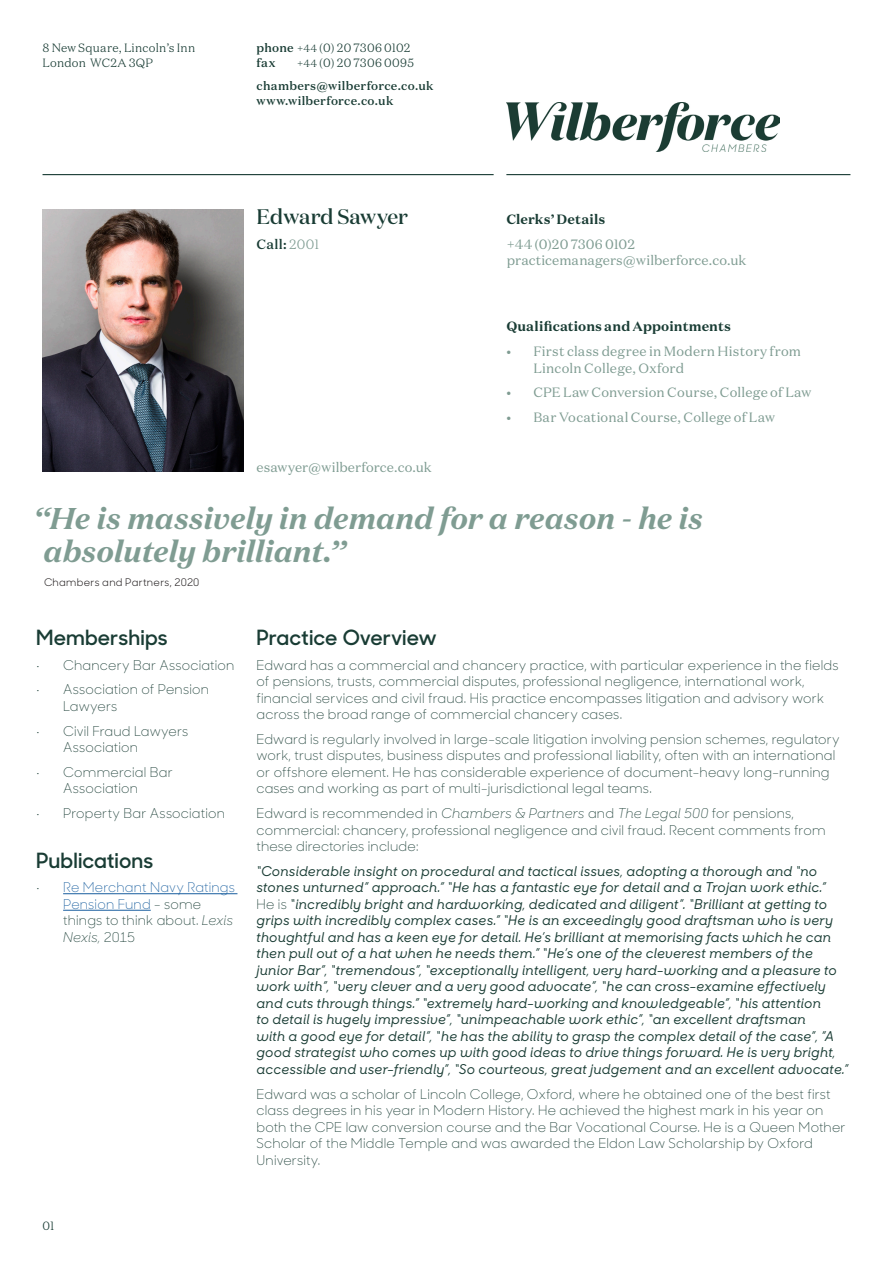
<style>
.page{position:relative;width:893px;height:1263px;background:#fff}
.page>*{position:absolute;margin:0;border:0;box-sizing:border-box;transform-origin:0 0}
.QUOTE{font:italic 700 30px/33px "Domaine Text";letter-spacing:-.01em;color:#7f9c92}
.t1{font:600 21px "Sharp Sans No 1";letter-spacing:.005em;color:#193c34}
.NAME{font:500 21px "Domaine Display";letter-spacing:.005em;color:#193c34}
.BODY{font:300 13.5px/16.5px "Sharp Sans No 1";letter-spacing:.015em;color:#193c34}
.BODY-2{font:italic 500 13.5px/16.5px "Sharp Sans No 1";letter-spacing:.015em;color:#193c34}
.t2{font:13.5px/16.5px "Domaine Text";letter-spacing:.01em;color:#7f9c92}
.t3{font:300 13.5px/16.5px "Sharp Sans No 1";letter-spacing:.015em;color:#175d9e}
.QUALS{font:700 13.5px "Domaine Text";letter-spacing:.005em;color:#193c34}
.CLERKS{font:700 13.5px "Domaine Text";letter-spacing:.005em;color:#193c34}
.t4{font:500 13.5px "Domaine Text";color:#193c34}
.t5{font:500 12px/23.5px "Domaine Text";letter-spacing:.025em;color:#193c34}
.t6{font:300 12px/15px "Domaine Text";letter-spacing:.015em;color:#193c34}
.QUOTE_BY{font:10.5px "Sharp Sans No 1";letter-spacing:.025em;color:#231f20}
.s1{font-weight:500}
.s2{font-size:10.5px}
.s3{font-weight:300;font-size:10.5px}
.s4{font-weight:300}
.s5{font-weight:300;color:#7f9c92}
.s6{color:#193c34}
.s7{font-style:italic;color:#193c34}
.s8{font-style:italic}
.s9{font-weight:300;font-style:normal}
</style>
<div class="page">
<img style="left:506px;top:103px;width:273px;height:49px">
<hr style="left:506px;top:174px;width:344px;height:1px;background:#193c34">
<hr style="left:43px;top:174px;width:451px;height:1px;background:#193c34">
<hr style="left:63px;top:893px;width:174px;height:1px;background:#175d9e">
<hr style="left:63px;top:910px;width:88px;height:1px;background:#175d9e">
<img style="left:43px;top:209px;width:201px;height:263px">
<p class="t6" style="left:43px;top:40px;width:154px">8 New Square, Lincoln’s Inn<br>London WC2A 3QP</p>
<p class="t6" style="left:257px;top:40px;width:155px"><span class="s1">phone</span> <span class="s2">+44</span> (0) 20 7306 0102 <span class="s1">fax</span></p>
<p class="t5" style="left:257px;top:51px;width:178px;text-indent:40px"><span class="s3">+44</span> <span class="s4">(0) 20 7306 0095 </span>chambers@wilberforce.co.uk</p>
<p class="t5" style="left:257px;top:89px;width:138px">www.wilberforce.co.uk</p>
<p class="NAME" style="left:256px;top:203px;width:153px">Edward Sawyer</p>
<p class="t4" style="left:256px;top:235px;width:64px">Call: <span class="s5">2001</span></p>
<p class="t2" style="left:256px;top:458px;width:177px">esawyer@wilberforce.co.uk</p>
<p class="CLERKS" style="left:506px;top:210px;width:101px">Clerks’ Details</p>
<p class="t2" style="left:507px;top:236px;width:241px">+44 (0)20 7306 0102 practicemanagers@wilberforce.co.uk</p>
<p class="QUALS" style="left:506px;top:318px;width:226px">Qualifications and Appointments</p>
<p class="t2" style="left:533px;top:343px;width:269px;text-indent:-27px">• First class degree in Modern History from<br>Lincoln College, Oxford</p>
<p class="t2" style="left:506px;top:384px;width:306px">• CPE Law Conversion Course, College of Law</p>
<p class="t2" style="left:506px;top:409px;width:270px">• Bar Vocational Course, College of Law</p>
<p class="QUOTE" style="left:43px;top:502px;width:661px;text-indent:-10px">“He is massively in demand for a reason - he is absolutely brilliant.”</p>
<p class="QUOTE_BY" style="left:44px;top:575px;width:157px">Chambers and Partners, 2020</p>
<p class="t1" style="left:36px;top:622px;width:133px">Memberships</p>
<p class="BODY" style="left:36px;top:656px;width:200px">• Chancery Bar Association</p>
<p class="BODY" style="left:63px;top:681px;width:147px;text-indent:-27px">• Association of Pension<br>Lawyers</p>
<p class="BODY" style="left:63px;top:722px;width:127px;text-indent:-27px">• Civil Fraud Lawyers<br>Association</p>
<p class="BODY" style="left:36px;top:763px;width:138px;text-align:center">• Commercial Bar<br>Association</p>
<p class="BODY" style="left:36px;top:804px;width:190px">• Property Bar Association</p>
<p class="t1" style="left:36px;top:845px;width:119px">Publications</p>
<p class="t3" style="left:63px;top:879px;width:173px;text-indent:-27px"><span class="s6">•</span> Re Merchant Navy Ratings<br>Pension Fund <span class="s6">- some things to think about.</span> <span class="s7">Lexis<br>Nexis,</span> <span class="s6">2015</span></p>
<p class="t1" style="left:256px;top:622px;width:182px">Practice Overview</p>
<p class="BODY" style="left:256px;top:656px;width:584px">Edward has a commercial and chancery practice, with particular experience in the fields of pensions, trusts, commercial disputes, professional negligence, international work, financial services and civil fraud. His practice encompasses litigation and advisory work across the broad range of commercial chancery cases.</p>
<p class="BODY" style="left:256px;top:730px;width:585px">Edward is regularly involved in large-scale litigation involving pension schemes, regulatory work, trust disputes, business disputes and professional liability, often with an international or offshore element. He has considerable experience of document-heavy long-running cases and working as part of multi-jurisdictional legal teams.</p>
<p class="BODY" style="left:256px;top:804px;width:570px">Edward is recommended in <span class="s8">Chambers &amp; Partners</span> and <span class="s8">The Legal 500</span> for pensions, commercial: chancery, professional negligence and civil fraud. Recent comments from these directories include:</p>
<p class="BODY-2" style="left:256px;top:863px;width:593px">“Considerable insight on procedural and tactical issues, adopting a thorough and “no stones unturned” approach.” “He has a fantastic eye for detail and a Trojan work ethic.”<br><span class="s9">He is</span> “incredibly bright and hardworking, dedicated and diligent”. “Brilliant at getting to grips with incredibly complex cases.” “He is an exceedingly good draftsman who is very thoughtful and has a keen eye for detail. He’s brilliant at memorising facts which he can then pull out of a hat when he needs them.” “He’s one of the cleverest members of the junior Bar”, “tremendous”, “exceptionally intelligent, very hard-working and a pleasure to work with”, “very clever and a very good advocate”, “he can cross-examine effectively and cuts through things.” “extremely hard-working and knowledgeable”, “his attention<br>to detail is hugely impressive”, “unimpeachable work ethic”, “an excellent draftsman<br>with a good eye for detail”, “he has the ability to grasp the complex detail of the case”, ”A good strategist who comes up with good ideas to drive things forward. He is very bright, accessible and user-friendly”, “So courteous, great judgement and an excellent advocate.”</p>
<p class="BODY" style="left:256px;top:1085px;width:591px">Edward was a scholar of Lincoln College, Oxford, where he obtained one of the best first class degrees in his year in Modern History. He achieved the highest mark in his year on both the CPE law conversion course and the Bar Vocational Course. He is a Queen Mother Scholar of the Middle Temple and was awarded the Eldon Law Scholarship by Oxford University.</p>
<p class="t6" style="left:43px;top:1218px;width:13px">01</p>
</div>
